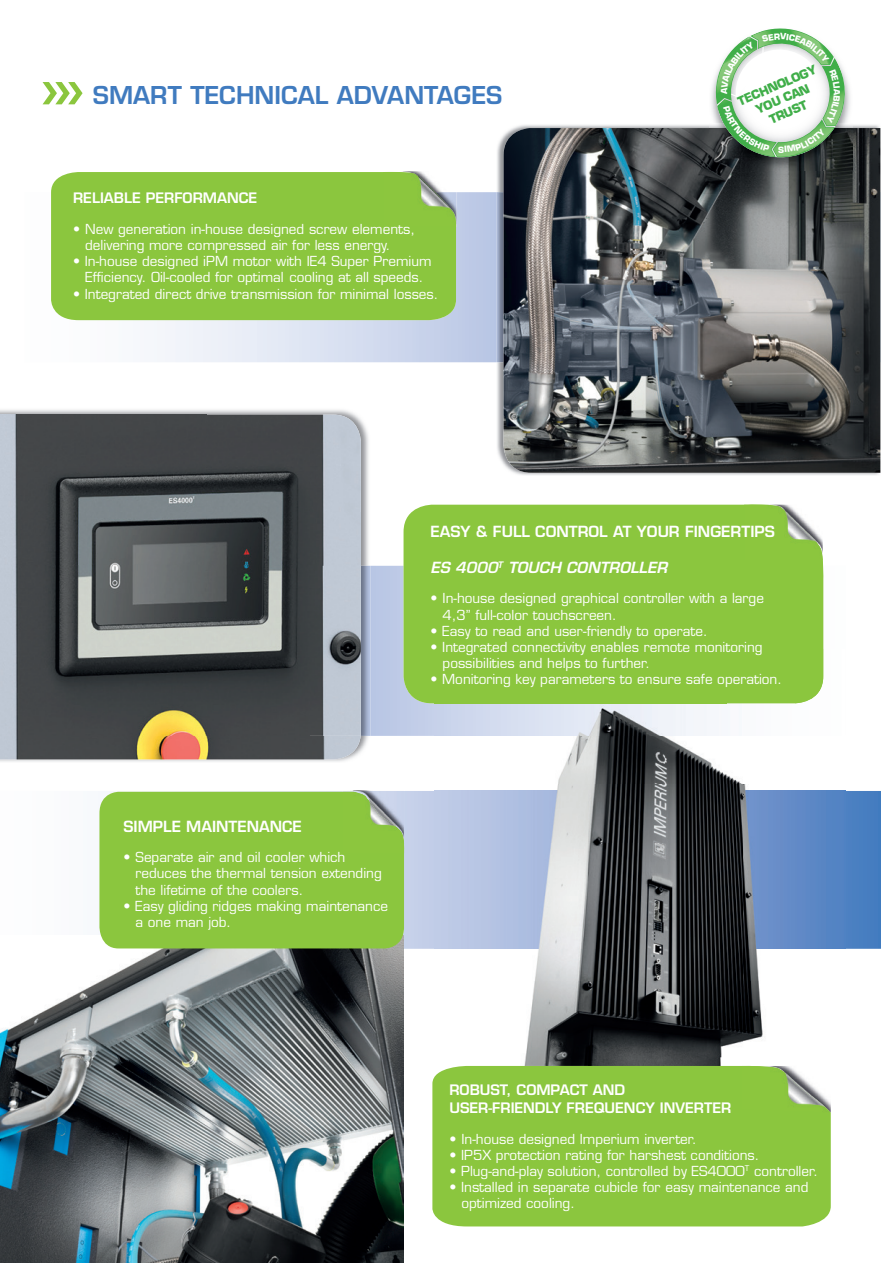
<style>
.page{position:relative;width:881px;height:1263px;background:#fff}
.page>*{position:absolute;margin:0;border:0;box-sizing:border-box;transform-origin:0 0}
.t1{font:600 24px "Eurostile LT Std";color:#407bbf}
.t2{font:600 15px "Eurostile LT Std";color:#fff}
.t3{font:italic 600 15px "Eurostile LT Std";color:#fff}
.t4{font:600 14.1px/18px "Eurostile LT Std";color:#fff}
.t5{font:13.5px/16.2px "Eurostile LT Std";color:#fff}
.t6{font:700 12px/14.4px "Eurostile Std";color:#40ae49;text-align:center}
.t7{font:700 8.4px "Eurostile Std";color:#fff}
</style>
<div class="page">
<svg style="left:370px;top:566px;width:454px;height:170px;background:#bcc9e5"></svg>
<svg style="left:116px;top:791px;width:764px;height:158px;background:#80a3d2"></svg>
<img style="left:0;top:410px;width:370px;height:352px">
<img style="left:0;top:566px;width:370px;height:170px">
<img style="left:0;top:415px;width:361px;height:151px">
<img style="left:0;top:736px;width:360px;height:23px">
<div style="left:403px;top:504px;width:420px;height:199px;background:#8bc63e"></div>
<img style="left:743px;top:505px;width:79px;height:55px">
<img style="left:0;top:948px;width:403px;height:315px">
<img style="left:434px;top:736px;width:411px;height:294px">
<img style="left:520px;top:1030px;width:68px;height:36px">
<img style="left:588px;top:1030px;width:154px;height:36px">
<img style="left:742px;top:1030px;width:21px;height:36px">
<img style="left:830px;top:1102px;width:1px;height:76px">
<img style="left:794px;top:649px;width:30px;height:87px">
<img style="left:434px;top:703px;width:360px;height:33px">
<div style="left:434px;top:649px;width:389px;height:54px;background:#8bc63e"></div>
<div style="left:51px;top:172px;width:405px;height:148px;background:#8bc63e"></div>
<img style="left:402px;top:171px;width:19px;height:1px">
<img style="left:383px;top:172px;width:73px;height:55px">
<img style="left:496px;top:125px;width:384px;height:350px">
<img style="left:503px;top:128px;width:377px;height:345px">
<div style="left:99px;top:792px;width:306px;height:156px;background:#8bc63e"></div>
<img style="left:342px;top:792px;width:62px;height:61px">
<div style="left:432px;top:1066px;width:398px;height:160px;background:#8bc63e"></div>
<img style="left:741px;top:1066px;width:89px;height:46px">
<img style="left:709px;top:166px;width:143px;height:5px">
<svg style="left:43px;top:82px;width:39px;height:22px"></svg>
<svg style="left:706px;top:28px;width:147px;height:138px"></svg>
<h1 class="t1" style="left:93px;top:81px;width:411px">SMART TECHNICAL ADVANTAGES</h1>
<p class="t4" style="left:73px;top:189px;width:186px">RELIABLE PERFORMANCE</p>
<p class="t5" style="left:85px;top:221px;width:331px;text-indent:-12px">• New generation in-house designed screw elements, delivering more compressed air for less energy.</p>
<p class="t5" style="left:73px;top:253px;width:360px;text-align:center">• In-house designed iPM motor with IE4 Super Premium<br>Efficiency. Oil-cooled for optimal cooling at all speeds.</p>
<p class="t5" style="left:73px;top:286px;width:367px">• Integrated direct drive transmission for minimal losses.</p>
<p class="t6" style="left:735px;top:95px;width:86px;rotate:-23deg">TECHNOLOGY<br>YOU CAN<br>TRUST</p>
<p class="t7" style="left:777px;top:144px;width:8px">S</p>
<p class="t7" style="left:841px;top:89px;width:8px;rotate:90deg">A</p>
<p class="t2" style="left:430px;top:522px;width:345px">EASY &amp; FULL CONTROL AT YOUR FINGERTIPS</p>
<p class="t3" style="left:430px;top:558px;width:238px">ES 4000<sup>T</sup> TOUCH CONTROLLER</p>
<p class="t5" style="left:442px;top:590px;width:323px;text-indent:-12px">• In-house designed graphical controller with a large<br>4,3” full-color touchscreen.</p>
<p class="t5" style="left:430px;top:623px;width:278px">• Easy to read and user-friendly to operate.</p>
<p class="t5" style="left:442px;top:639px;width:321px;text-indent:-12px">• Integrated connectivity enables remote monitoring possibilities and helps to further.</p>
<p class="t5" style="left:430px;top:671px;width:353px">• Monitoring key parameters to ensure safe operation.</p>
<p class="t2" style="left:123px;top:817px;width:180px">SIMPLE MAINTENANCE</p>
<p class="t5" style="left:135px;top:849px;width:248px;text-indent:-12px">• Separate air and oil cooler which reduces the thermal tension extending the lifetime of the coolers.</p>
<p class="t5" style="left:135px;top:898px;width:254px;text-indent:-12px">• Easy gliding ridges making maintenance a one man job.</p>
<p class="t4" style="left:449px;top:1081px;width:283px">ROBUST, COMPACT AND<br>USER-FRIENDLY FREQUENCY INVERTER</p>
<p class="t5" style="left:449px;top:1130px;width:249px">• In-house designed Imperium inverter.</p>
<p class="t5" style="left:449px;top:1147px;width:311px">• IP5X protection rating for harshest conditions.</p>
<p class="t5" style="left:449px;top:1163px;width:370px">• Plug-and-play solution, controlled by ES4000<sup>T</sup> controller.</p>
<p class="t5" style="left:461px;top:1179px;width:348px;text-indent:-12px">• Installed in separate cubicle for easy maintenance and optimized cooling.</p>
</div>
